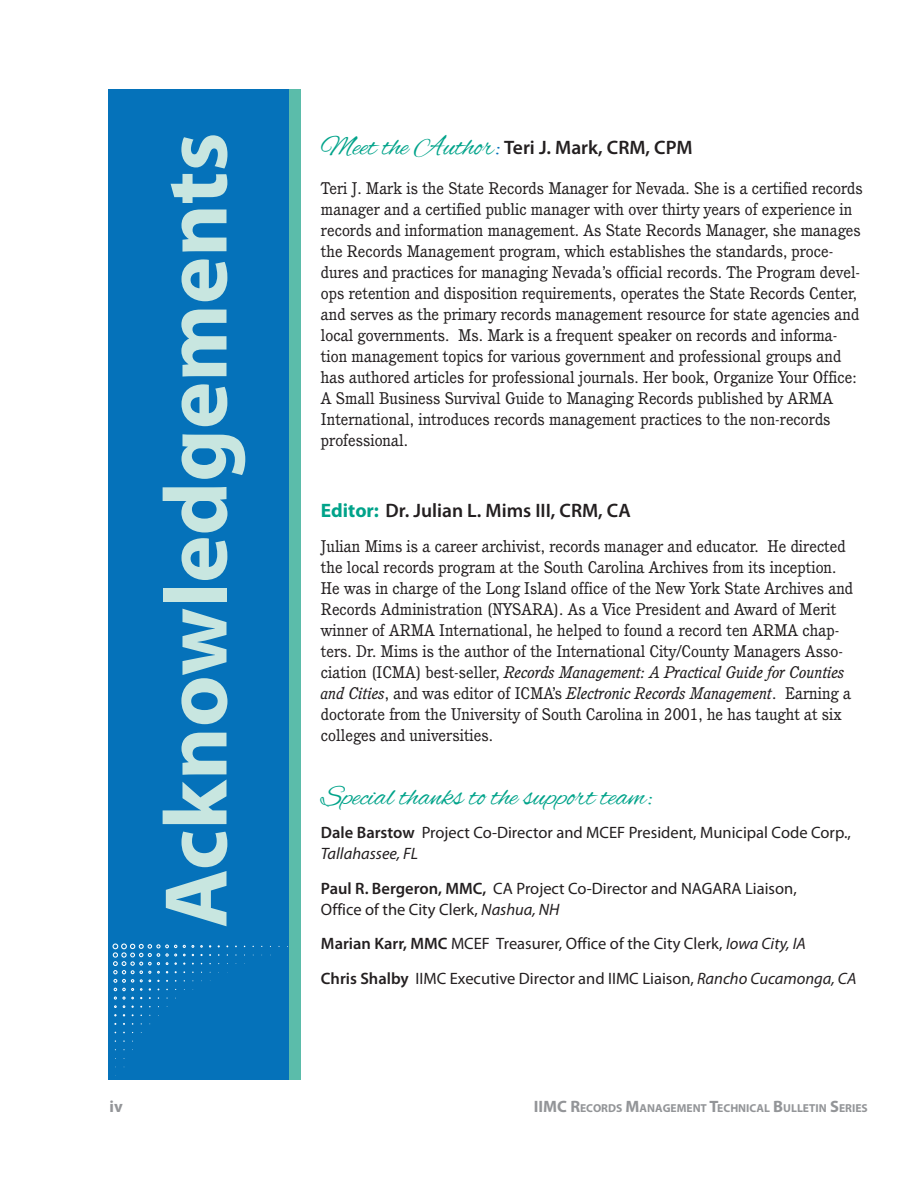
<style>
.page{position:relative;width:918px;height:1188px;background:#fff}
.page>*{position:absolute;margin:0;border:0;box-sizing:border-box;transform-origin:0 0}
.t1{font:700 90px "Myriad Pro";color:#c8e6e0}
.t2{font:28.5px "Alex Brush ROB";color:#00a38a}
.t3{font:600 19.5px "Myriad Pro";color:#231f20}
.t4{font:16.5px/21px "Cushing";color:#231f20}
.t5{font:16.5px/21px "Myriad Pro";color:#231f20}
.t6{font:700 16.5px "Myriad Pro";color:#939598}
.t7{font:700 11.55px "Myriad Pro";color:#939598}
.s1{font-family:"Alex Brush ROB";font-weight:400;font-size:28.5px;color:#00a38a}
.s2{font-family:"Alex Brush ROB";font-weight:400;font-size:28.5px;color:#0572ba}
.s3{font-weight:700;color:#00a38a}
.s4{font-style:italic}
.s5{font-weight:600}
.s6{font-size:16.5px}
</style>
<div class="page">
<div style="left:271px;top:90px;width:30px;height:990px;background:#5bbcaa"></div>
<div style="left:108px;top:90px;width:181px;height:990px;background:#0572ba"></div>
<svg style="left:113px;top:944px;width:64px;height:64px"></svg>
<svg style="left:183px;top:945px;width:11px;height:3px"></svg>
<h1 class="t1" style="left:137px;top:928px;width:797px;rotate:-90deg">Acknowledgements</h1>
<p class="t3" style="left:321px;top:135px;width:373px"><span class="s1">Meet the Author</span><span class="s2">:</span> Teri J. Mark, CRM, CPM</p>
<p class="t4" style="left:321px;top:178px;width:543px">Teri J. Mark is the State Records Manager for Nevada. She is a certified records manager and a certified public manager with over thirty years of experience in records and information management. As State Records Manager, she manages the Records Management program, which establishes the standards, proce&shy;dures and practices for managing Nevada’s official records. The Program devel&shy;ops retention and disposition requirements, operates the State Records Center, and serves as the primary records management resource for state agencies and local governments. Ms. Mark is a frequent speaker on records and informa&shy;tion management topics for various government and professional groups and has authored articles for professional journals. Her book, Organize Your Office:<br>A Small Business Survival Guide to Managing Records published by ARMA International, introduces records management practices to the non-records professional.</p>
<p class="t3" style="left:321px;top:498px;width:311px"><span class="s3">Editor:</span> Dr. Julian L. Mims III, CRM, CA</p>
<p class="t4" style="left:321px;top:535px;width:534px">Julian Mims is a career archivist, records manager and educator. He directed the local records program at the South Carolina Archives from its inception.<br>He was in charge of the Long Island office of the New York State Archives and Records Administration (NYSARA). As a Vice President and Award of Merit winner of ARMA International, he helped to found a record ten ARMA chap&shy;ters. Dr. Mims is the author of the International City/County Managers Asso&shy;ciation (ICMA) best-seller, <span class="s4">Records Management: A Practical Guide for Counties and Cities</span>, and was editor of ICMA’s <span class="s4">Electronic Records Management</span>. Earning a doctorate from the University of South Carolina in 2001, he has taught at six colleges and universities.</p>
<h2 class="t2" style="left:321px;top:779px;width:333px">Special thanks to the support team:</h2>
<p class="t5" style="left:321px;top:822px;width:531px"><span class="s5">Dale Barstow</span> Project Co-Director and MCEF President, Municipal Code Corp.,<br><span class="s4">Tallahassee, FL</span></p>
<p class="t5" style="left:321px;top:877px;width:477px"><span class="s5">Paul R. Bergeron, MMC,</span> CA Project Co-Director and NAGARA Liaison,<br>Office of the City Clerk, <span class="s4">Nashua, NH</span></p>
<p class="t5" style="left:321px;top:926px;width:537px;line-height:34.5px"><span class="s5">Marian Karr, MMC</span> MCEF Treasurer, Office of the City Clerk, <span class="s4">Iowa City, IA<br></span><span class="s5">Chris Shalby</span> IIMC Executive Director and IIMC Liaison, <span class="s4">Rancho Cucamonga, CA</span></p>
<p class="t6" style="left:110px;top:1096px;width:15px">iv</p>
<p class="t7" style="left:534px;top:1101px;width:335px"><span class="s6">IIMC R</span>ECORDS <span class="s6">M</span>ANAGEMENT <span class="s6">T</span>ECHNICAL <span class="s6">B</span>ULLETIN <span class="s6">S</span>ERI ES</p>
</div>
